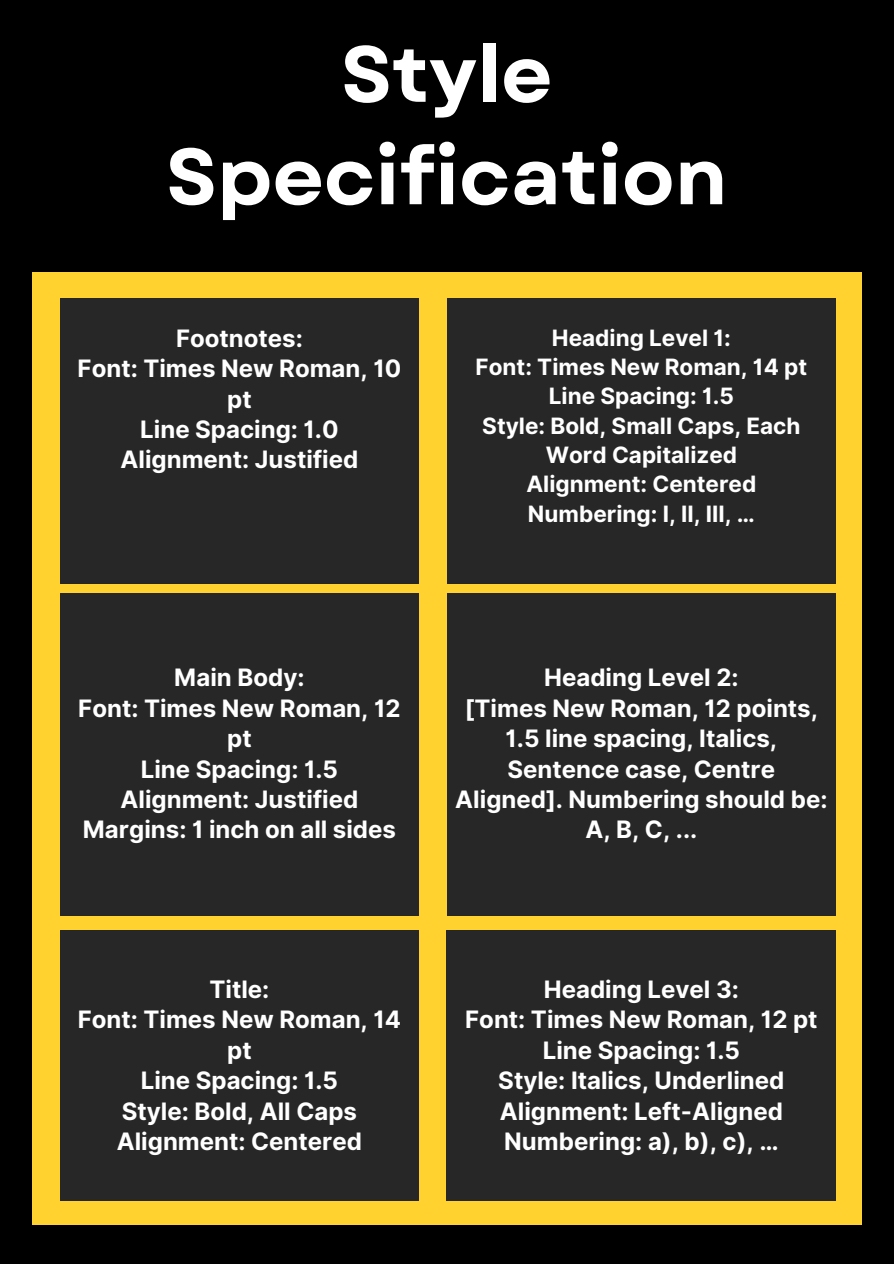
<style>
.page{position:relative;width:894px;height:1264px;background:#fff}
.page>*{position:absolute;margin:0;border:0;box-sizing:border-box;transform-origin:0 0}
.t1{font:700 79.2px/102.3px "Garet";color:#fff;text-align:center}
.t2{font:700 24px/30.3px "Inter";color:#fff;text-align:center}
.t3{font:700 22.5px/29.2px "Inter";color:#fff;text-align:center}
</style>
<div class="page">
<div style="left:0;top:0;width:893px;height:1263px;background:#000"></div>
<div style="left:32px;top:272px;width:829px;height:952px;background:#ffd230"></div>
<div style="left:60px;top:297px;width:358px;height:286px;background:#272727"></div>
<div style="left:60px;top:593px;width:358px;height:322px;background:#272727"></div>
<div style="left:446px;top:297px;width:389px;height:286px;background:#272727"></div>
<div style="left:60px;top:930px;width:358px;height:270px;background:#272727"></div>
<div style="left:446px;top:930px;width:389px;height:270px;background:#272727"></div>
<div style="left:446px;top:593px;width:389px;height:322px;background:#272727"></div>
<p class="t1" style="left:166px;top:23px;width:562px">Style<br>Specification</p>
<p class="t2" style="left:176px;top:323px;width:128px">Footnotes:</p>
<p class="t2" style="left:78px;top:353px;width:325px">Font: Times New Roman, 10 pt</p>
<p class="t2" style="left:140px;top:414px;width:200px">Line Spacing: 1.0</p>
<p class="t2" style="left:120px;top:444px;width:239px">Alignment: Justified</p>
<p class="t3" style="left:552px;top:323px;width:180px">Heading Level 1:</p>
<p class="t3" style="left:475px;top:352px;width:333px">Font: Times New Roman, 14 pt</p>
<p class="t3" style="left:548px;top:381px;width:186px">Line Spacing: 1.5</p>
<p class="t3" style="left:482px;top:411px;width:320px">Style: Bold, Small Caps, Each<br>Word Capitalized</p>
<p class="t3" style="left:526px;top:469px;width:231px">Alignment: Centered</p>
<p class="t3" style="left:528px;top:498px;width:228px">Numbering: I, II, III, …</p>
<h1 class="t2" style="left:174px;top:662px;width:132px">Main Body:</h1>
<p class="t2" style="left:78px;top:693px;width:323px">Font: Times New Roman, 12 pt</p>
<p class="t2" style="left:141px;top:753px;width:199px">Line Spacing: 1.5</p>
<p class="t2" style="left:120px;top:784px;width:239px">Alignment: Justified</p>
<p class="t2" style="left:83px;top:814px;width:315px">Margins: 1 inch on all sides</p>
<p class="t2" style="left:209px;top:974px;width:61px">Title:</p>
<p class="t2" style="left:78px;top:1004px;width:325px">Font: Times New Roman, 14 pt</p>
<p class="t2" style="left:141px;top:1065px;width:199px">Line Spacing: 1.5</p>
<p class="t2" style="left:122px;top:1095px;width:237px">Style: Bold, All Caps</p>
<p class="t2" style="left:117px;top:1126px;width:247px">Alignment: Centered</p>
<p class="t2" style="left:544px;top:662px;width:196px">Heading Level 2:</p>
<p class="t2" style="left:455px;top:693px;width:373px">[Times New Roman, 12 points,<br>1.5 line spacing, Italics,<br>Sentence case, Centre<br>Aligned]. Numbering should be:<br>A, B, C, ...</p>
<p class="t2" style="left:543px;top:974px;width:197px">Heading Level 3:</p>
<p class="t2" style="left:465px;top:1004px;width:354px">Font: Times New Roman, 12 pt</p>
<p class="t2" style="left:542px;top:1034px;width:199px">Line Spacing: 1.5</p>
<p class="t2" style="left:498px;top:1065px;width:287px">Style: Italics, Underlined</p>
<p class="t2" style="left:499px;top:1095px;width:284px">Alignment: Left-Aligned</p>
<p class="t2" style="left:504px;top:1126px;width:276px">Numbering: a), b), c), …</p>
</div>
